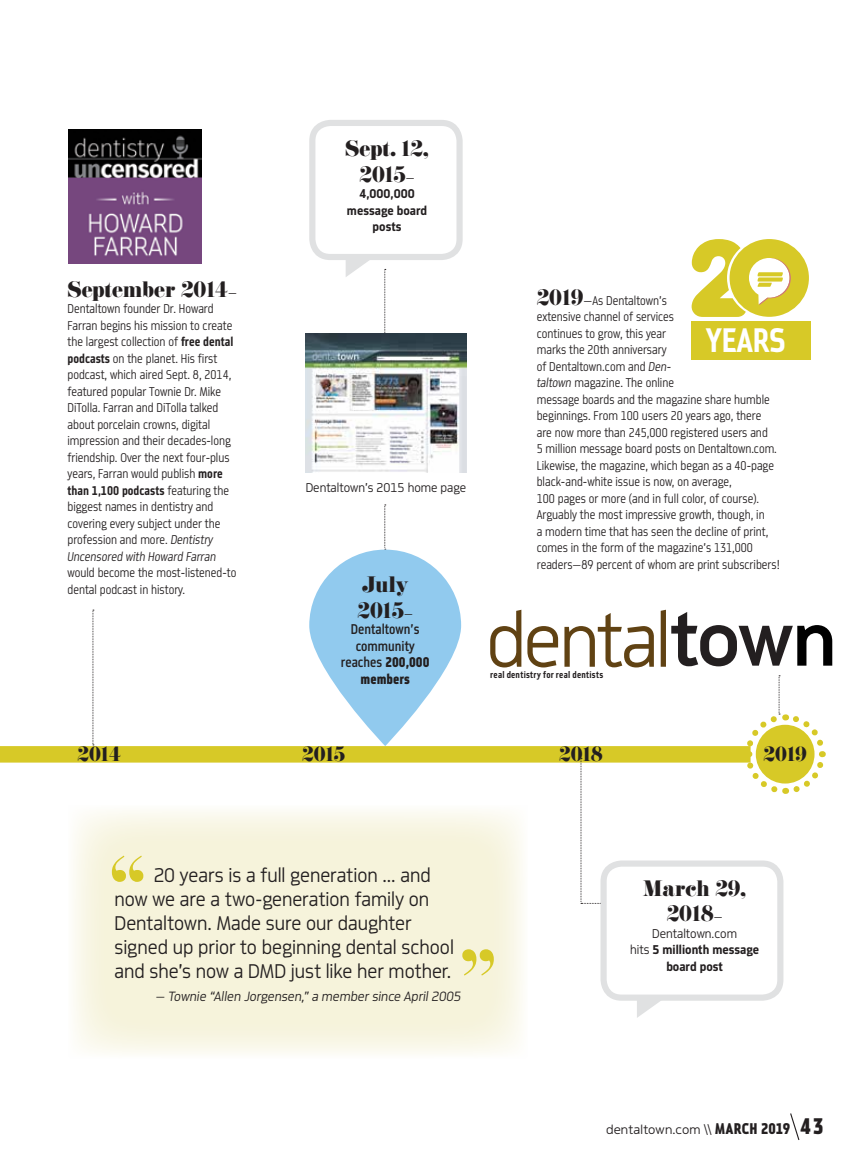
<style>
.page{position:relative;width:864px;height:1175px;background:#fff}
.page>*{position:absolute;margin:0;border:0;box-sizing:border-box;transform-origin:0 0}
.t1{font:700 84px "Didot";color:#d7c927}
.t2{font:700 36.15px "Metroflex Narrow";color:#fff}
.t3{font:300 21px/24px "Metroflex Uni";color:#231f20}
.t4{font:19.5px/25.5px "Eloquent JF Pro";color:#231f20;text-align:center}
.t5{font:18px "Eloquent JF Pro";color:#231f20}
.t6{font:500 15px/16.5px "Metroflex Narrow";color:#231f20;text-align:center}
.t7{font:15px "Metroflex Narrow Hvy";color:#231f20}
.t8{font:italic 300 14.25px "Metroflex Uni";letter-spacing:.005em;color:#231f20}
.t9{font:300 13.5px/16.5px "Metroflex Narrow";color:#231f20}
.t10{font:700 13.5px/16.5px "Metroflex Uni";color:#231f20;text-align:center}
.t11{font:300 13.5px "Metroflex Wide";letter-spacing:.015em;color:#231f20}
.t12{font:300 13.5px "Metroflex Uni";color:#231f20}
.t13{font:700 10.05px "Metroflex Narrow";letter-spacing:.025em;color:#231f20}
.s1{font-family:"Metroflex Uni";font-weight:300;font-size:13.5px}
.s2{font-weight:700}
.s3{font-style:italic}
.s4{font-family:"Metroflex Narrow Hvy";font-weight:400}
.s5{font-family:"Eloquent JF Pro";font-weight:400;font-size:19.5px}
.s6{font-family:"Metroflex Uni"}
.s7{font-weight:300}
.s8{font-family:"Metroflex Narrow Hvy";font-weight:400;font-size:16.5px}
.s9{font-family:"Metroflex Narrow Hvy";font-weight:400;font-size:24px}
</style>
<div class="page">
<svg style="left:74px;top:811px;width:448px;height:243px;background:#f6f4df"></svg>
<div style="left:0;top:746px;width:751px;height:16px;background:#d7c927"></div>
<svg style="left:384px;top:504px;width:2px;height:45px"></svg>
<svg style="left:384px;top:269px;width:2px;height:64px"></svg>
<svg style="left:93px;top:609px;width:1px;height:136px"></svg>
<svg style="left:581px;top:758px;width:20px;height:146px"></svg>
<svg style="left:742px;top:675px;width:84px;height:119px"></svg>
<img style="left:68px;top:130px;width:134px;height:133px">
<img style="left:305px;top:333px;width:162px;height:139px">
<svg style="left:490px;top:609px;width:31px;height:58px"></svg>
<svg style="left:527px;top:626px;width:31px;height:41px"></svg>
<svg style="left:564px;top:613px;width:90px;height:54px"></svg>
<svg style="left:661px;top:609px;width:171px;height:57px"></svg>
<div style="left:691px;top:321px;width:120px;height:39px;background:#d7c927"></div>
<svg style="left:692px;top:239px;width:117px;height:78px"></svg>
<div style="left:309px;top:120px;width:154px;height:140px;border:6px solid #e0e1e2;border-radius:18px"></div>
<svg style="left:346px;top:256px;width:30px;height:21px"></svg>
<div style="left:601px;top:860px;width:182px;height:140px;border:6px solid #e0e1e2;border-radius:18px"></div>
<svg style="left:637px;top:996px;width:30px;height:22px"></svg>
<svg style="left:309px;top:549px;width:152px;height:197px;fill:#91caee"></svg>
<svg style="left:790px;top:1113px;width:10px;height:27px"></svg>
<h3 class="t4" style="left:68px;top:277px;width:171px">September 2014<span class="s1">—</span></h3>
<p class="t9" style="left:67px;top:300px;width:167px">Dentaltown founder Dr. Howard Farran begins his mission to create the largest collection of <span class="s2">free dental podcasts</span> on the planet. His first podcast, which aired Sept. 8, 2014, featured popular Townie Dr. Mike DiTolla. Farran and DiTolla talked about porcelain crowns, digital impression and their decades-long friendship. Over the next four-plus years, Farran would publish <span class="s2">more than 1,100 podcasts</span> featuring the biggest names in dentistry and covering every subject under the profession and more. <span class="s3">Dentistry Uncensored with Howard Farran</span></p>
<p class="t9" style="left:67px;top:564px;width:170px">would become the most-listened-to dental podcast in history.</p>
<h3 class="t4" style="left:345px;top:137px;width:85px">Sept. 12,<br>2015<span class="s1">—</span></h3>
<p class="t10" style="left:347px;top:185px;width:82px">4,000,000 message board posts</p>
<p class="t12" style="left:306px;top:479px;width:162px">Dentaltown’s 2015 home page</p>
<h3 class="t4" style="left:358px;top:572px;width:57px;text-align:left">July<br>2015<span class="s1">—</span></h3>
<p class="t6" style="left:341px;top:620px;width:90px">Dentaltown’s community reaches <span class="s4">200,000</span></p>
<p class="t7" style="left:361px;top:670px;width:51px">members</p>
<p class="t9" style="left:537px;top:291px;width:245px"><span class="s5">2019</span><span class="s6">—</span>As Dentaltown’s<br>extensive channel of services<br>continues to grow, this year<br>marks the 20th anniversary<br>of Dentaltown.com and <span class="s3">Den-<br>taltown</span> magazine. The online<br>message boards and the magazine share humble beginnings. From 100 users 20 years ago, there are now more than 245,000 registered users and<br>5 million message board posts on Dentaltown.com.<br>Likewise, the magazine, which began as a 40-page black-and-white issue is now, on average,<br>100 pages or more (and in full color, of course).<br>Arguably the most impressive growth, though, in<br>a modern time that has seen the decline of print, comes in the form of the magazine’s 131,000 readers—89 percent of whom are print subscribers!</p>
<h2 class="t2" style="left:706px;top:319px;width:81px">YEARS</h2>
<p class="t13" style="left:490px;top:669px;width:115px">real dentistry for real dentists</p>
<h3 class="t5" style="left:77px;top:744px;width:45px">2014</h3>
<h3 class="t5" style="left:302px;top:744px;width:44px">2015</h3>
<h3 class="t5" style="left:559px;top:744px;width:45px">2018</h3>
<h3 class="t5" style="left:764px;top:744px;width:45px">2019</h3>
<h1 class="t1" style="left:108px;top:834px;width:40px">“</h1>
<h3 class="t3" style="left:115px;top:863px;width:341px;text-indent:39px">20 years is a full generation ... and now we are a two-generation family on Dentaltown. Made sure our daughter signed up prior to beginning dental school and she’s now a DMD just like her mother.</h3>
<p class="t8" style="left:156px;top:988px;width:307px">— Townie “Allen Jorgensen,” a member since April 2005</p>
<h1 class="t1" style="left:459px;top:928px;width:40px">”</h1>
<h3 class="t4" style="left:643px;top:876px;width:104px">March 29,<br>2018<span class="s1">—</span></h3>
<p class="t10" style="left:630px;top:924px;width:130px"><span class="s7">Dentaltown.com<br>hits</span> 5 millionth message board post</p>
<p class="t11" style="left:606px;top:1121px;width:219px">dentaltown.com \\ <span class="s8">MARCH 2019</span> <span class="s9">43</span></p>
</div>
